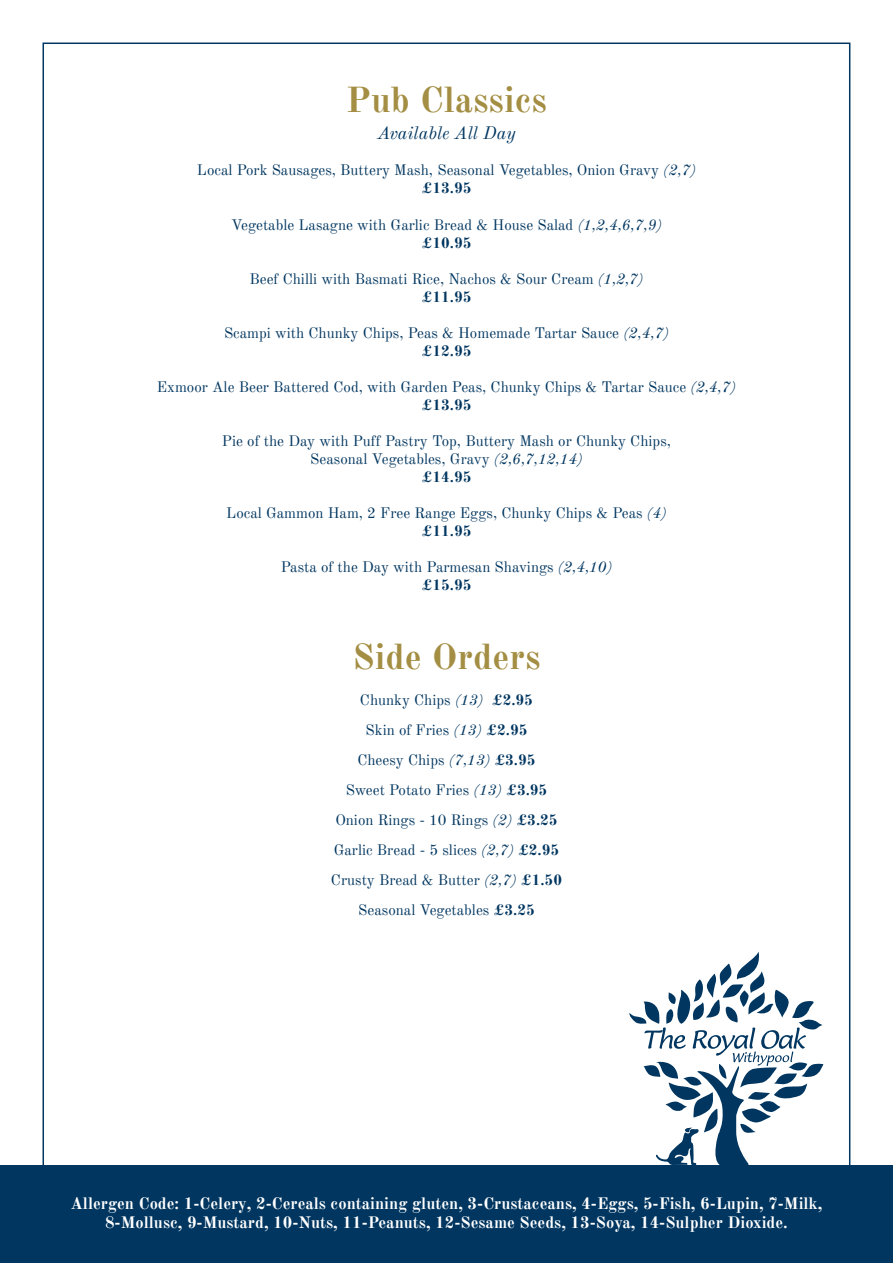
<style>
.page{position:relative;width:893px;height:1263px;background:#fff}
.page>*{position:absolute;margin:0;border:0;box-sizing:border-box;transform-origin:0 0}
.t1{font:700 36px "Old Standard TT";color:#a38e43}
.t2{font:italic 18px "Old Standard TT";color:#003660}
.t3{font:700 16.5px/19.8px "Old Standard TT";color:#fff;text-align:center}
.t4{font:15px/18px "Old Standard TT";color:#003660;text-align:center}
.s1{font-style:italic}
.s2{font-weight:700}
</style>
<div class="page">
<div style="left:0;top:1165px;width:893px;height:98px;background:#003660"></div>
<svg style="left:629px;top:951px;width:194px;height:214px"></svg>
<h1 class="t1" style="left:346px;top:85px;width:203px">Pub Classics</h1>
<p class="t2" style="left:377px;top:126px;width:140px">Available All Day</p>
<p class="t4" style="left:197px;top:163px;width:500px">Local Pork Sausages, Buttery Mash, Seasonal Vegetables, Onion Gravy <span class="s1">(2,7) </span><span class="s2">£13.95</span></p>
<p class="t4" style="left:231px;top:217px;width:432px">Vegetable Lasagne with Garlic Bread &amp; House Salad <span class="s1">(1,2,4,6,7,9) </span><span class="s2">£10.95</span></p>
<p class="t4" style="left:249px;top:271px;width:396px">Beef Chilli with Basmati Rice, Nachos &amp; Sour Cream <span class="s1">(1,2,7) </span><span class="s2">£11.95</span></p>
<p class="t4" style="left:224px;top:325px;width:446px">Scampi with Chunky Chips, Peas &amp; Homemade Tartar Sauce <span class="s1">(2,4,7) </span><span class="s2">£12.95</span></p>
<p class="t4" style="left:157px;top:379px;width:581px">Exmoor Ale Beer Battered Cod, with Garden Peas, Chunky Chips &amp; Tartar Sauce <span class="s1">(2,4,7) </span><span class="s2">£13.95</span></p>
<p class="t4" style="left:222px;top:433px;width:451px">Pie of the Day with Puff Pastry Top, Buttery Mash or Chunky Chips,<br>Seasonal Vegetables, Gravy <span class="s1">(2,6,7,12,14)<br></span><span class="s2">£14.95</span></p>
<p class="t4" style="left:226px;top:505px;width:442px">Local Gammon Ham, 2 Free Range Eggs, Chunky Chips &amp; Peas <span class="s1">(4) </span><span class="s2">£11.95</span></p>
<p class="t4" style="left:281px;top:559px;width:333px">Pasta of the Day with Parmesan Shavings <span class="s1">(2,4,10) </span><span class="s2">£15.95</span></p>
<h1 class="t1" style="left:352px;top:641px;width:190px">Side Orders</h1>
<p class="t4" style="left:331px;top:686px;width:233px;line-height:30px">Chunky Chips <span class="s1">(13)</span> <span class="s2">£2.95<br></span>Skin of Fries <span class="s1">(13)</span> <span class="s2">£2.95<br></span>Cheesy Chips <span class="s1">(7,13)</span> <span class="s2">£3.95<br></span>Sweet Potato Fries <span class="s1">(13)</span> <span class="s2">£3.95<br></span>Onion Rings - 10 Rings <span class="s1">(2)</span> <span class="s2">£3.25<br></span>Garlic Bread - 5 slices <span class="s1">(2,7)</span> <span class="s2">£2.95<br></span>Crusty Bread &amp; Butter <span class="s1">(2,7)</span> <span class="s2">£1.50<br></span>Seasonal Vegetables <span class="s2">£3.25</span></p>
<p class="t3" style="left:70px;top:1194px;width:753px">Allergen Code: 1-Celery, 2-Cereals containing gluten, 3-Crustaceans, 4-Eggs, 5-Fish, 6-Lupin, 7-Milk,<br>8-Mollusc, 9-Mustard, 10-Nuts, 11-Peanuts, 12-Sesame Seeds, 13-Soya, 14-Sulpher Dioxide.</p>
</div>
